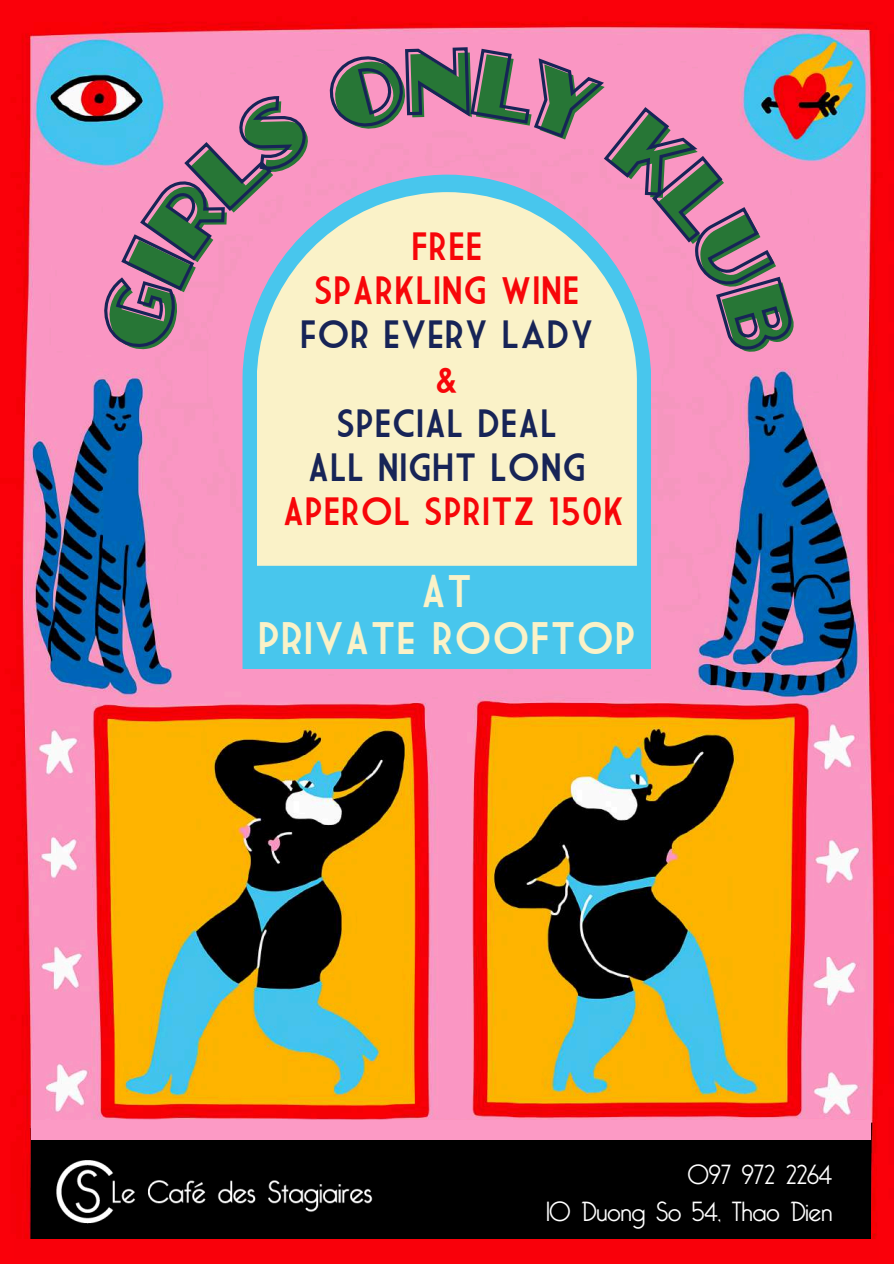
<style>
.page{position:relative;width:894px;height:1264px;background:#fff}
.page>*{position:absolute;margin:0;border:0;box-sizing:border-box;transform-origin:0 0}
.t1{font:44.4px/47px "Market Deco";color:#faf2c8;text-align:center}
.t2{font:38.4px/44.1px "Market Deco";color:#172457;text-align:center}
.t3{font:38.4px/44.1px "Market Deco";color:#f70609;text-align:center}
.t4{font:300 27px/37.2px "Bellerose";color:#fff;text-align:right}
</style>
<div class="page">
<img style="left:0;top:0;width:893px;height:1263px">
<div style="left:31px;top:1133px;width:839px;height:110px;background:#000"></div>
<img style="left:56px;top:1160px;width:317px;height:64px">
<div style="left:31px;top:1120px;width:839px;height:19px;background:#fc9ac5"></div>
<div style="left:15px;top:1238px;width:863px;height:20px;background:#f9000a"></div>
<div style="left:242px;top:357px;width:409px;height:312px;background:#48c6ed"></div>
<div style="left:257px;top:357px;width:379px;height:209px;background:#faf2c8"></div>
<svg style="left:93px;top:46px;width:705px;height:311px;background:#dda5bf"></svg>
<p class="t3" style="left:314px;top:224px;width:267px">FREE<br>SPARKLING WINE</p>
<p class="t2" style="left:300px;top:312px;width:295px">FOR EVERY LADY</p>
<p class="t3" style="left:434px;top:356px;width:25px">&amp;</p>
<p class="t2" style="left:307px;top:400px;width:280px">SPECIAL DEAL<br>ALL NIGHT LONG</p>
<p class="t3" style="left:282px;top:488px;width:343px">APEROL SPRITZ 150K</p>
<p class="t1" style="left:257px;top:567px;width:380px">AT<br>PRIVATE ROOFTOP</p>
<p class="t4" style="left:546px;top:1155px;width:287px">097 972 2264<br>10 Duong So 54, Thao Dien</p>
</div>
